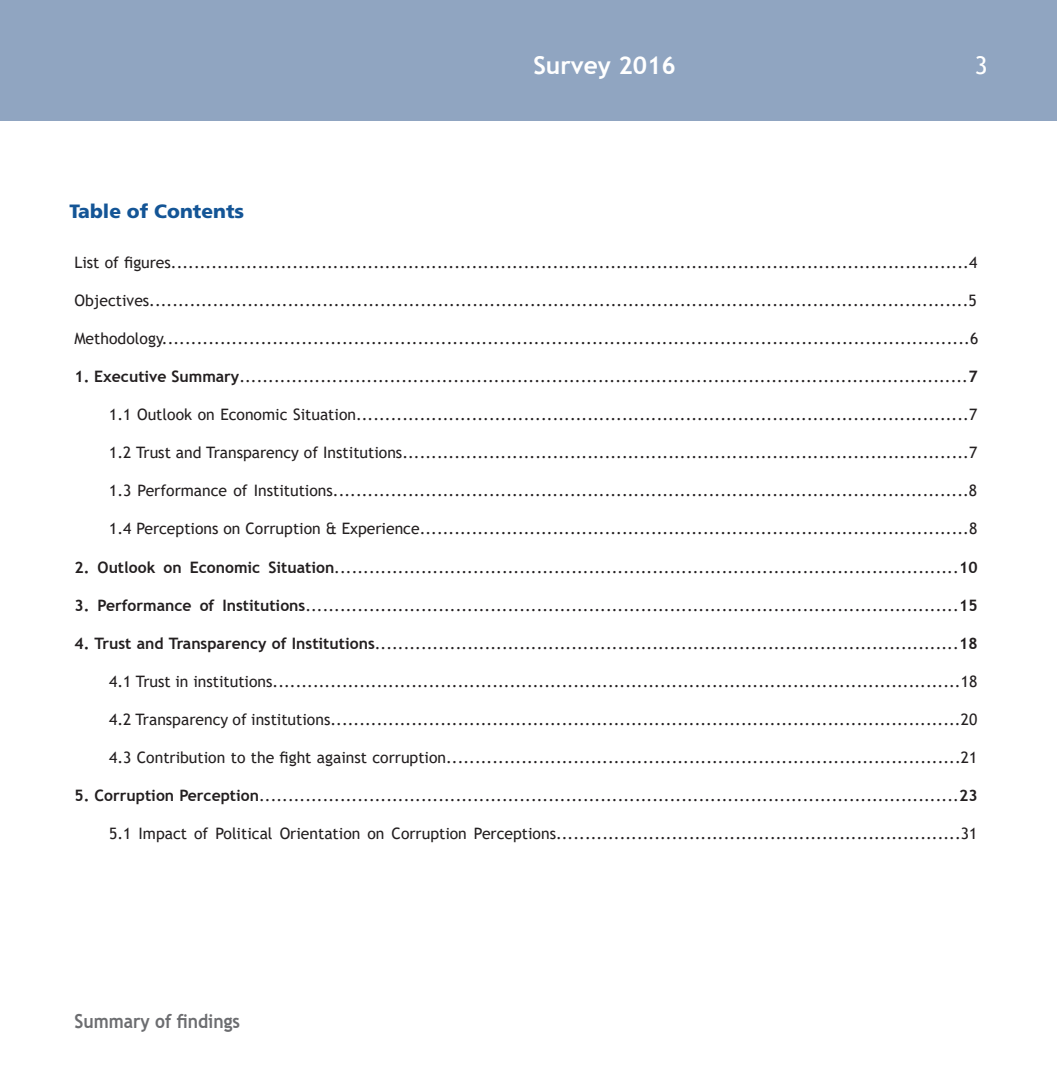
<style>
.page{position:relative;width:1057px;height:1072px;background:#fff}
.page>*{position:absolute;margin:0;border:0;box-sizing:border-box;transform-origin:0 0}
.t1{font:700 24.5px "Trebuchet MS";color:#fff}
.t2{font:24.5px "Trebuchet MS";color:#fff}
.t3{font:700 19.25px "Trebuchet MS";color:#6c6d70;scale:.91 1}
.t4{font:900 19.25px "Frutiger LT Std";color:#145596}
.t5{font:15.75px "Trebuchet MS";color:#231f20}
.s1{font-weight:700}
</style>
<div class="page">
<div style="left:0;top:0;width:1057px;height:120px;background:#90a5c1"></div>
<p class="t4" style="left:69px;top:200px;width:176px">Table of Contents</p>
<h1 class="t1" style="left:533px;top:50px;width:144px">Survey 2016</h1>
<h1 class="t2" style="left:974px;top:50px;width:14px">3</h1>
<p class="t5" style="left:74px;top:253px;width:904px">List of figures..........................................................................................................................................4</p>
<p class="t5" style="left:74px;top:291px;width:903px">Objectives..............................................................................................................................................5</p>
<p class="t5" style="left:74px;top:329px;width:905px">Methodology...........................................................................................................................................6</p>
<p class="t5" style="left:74px;top:367px;width:904px"><span class="s1">1. Executive Summary</span>..............................................................................................................................<span class="s1">7</span></p>
<p class="t5" style="left:109px;top:405px;width:869px">1.1 Outlook on Economic Situation..........................................................................................................7</p>
<p class="t5" style="left:109px;top:443px;width:869px">1.2 Trust and Transparency of Institutions..................................................................................................7</p>
<p class="t5" style="left:109px;top:481px;width:869px">1.3 Performance of Institutions..............................................................................................................8</p>
<p class="t5" style="left:109px;top:519px;width:869px">1.4 Perceptions on Corruption &amp; Experience...............................................................................................8</p>
<p class="t5" style="left:74px;top:557px;width:904px"><span class="s1">2. Outlook on Economic Situation</span>............................................................................................................<span class="s1">10</span></p>
<p class="t5" style="left:74px;top:595px;width:904px"><span class="s1">3. Performance of Institutions</span>.................................................................................................................<span class="s1">15</span></p>
<p class="t5" style="left:74px;top:633px;width:904px"><span class="s1">4. Trust and Transparency of Institutions</span>.....................................................................................................<span class="s1">18</span></p>
<p class="t5" style="left:109px;top:671px;width:869px">4.1 Trust in institutions.......................................................................................................................18</p>
<p class="t5" style="left:109px;top:709px;width:869px">4.2 Transparency of institutions.............................................................................................................20</p>
<p class="t5" style="left:109px;top:747px;width:869px">4.3 Contribution to the fight against corruption.........................................................................................21</p>
<p class="t5" style="left:74px;top:785px;width:904px"><span class="s1">5. Corruption Perception</span>.........................................................................................................................<span class="s1">23</span></p>
<p class="t5" style="left:109px;top:823px;width:869px">5.1 Impact of Political Orientation on Corruption Perceptions......................................................................31</p>
<p class="t3" style="left:74px;top:1008px;width:184px">Summary of findings</p>
</div>
